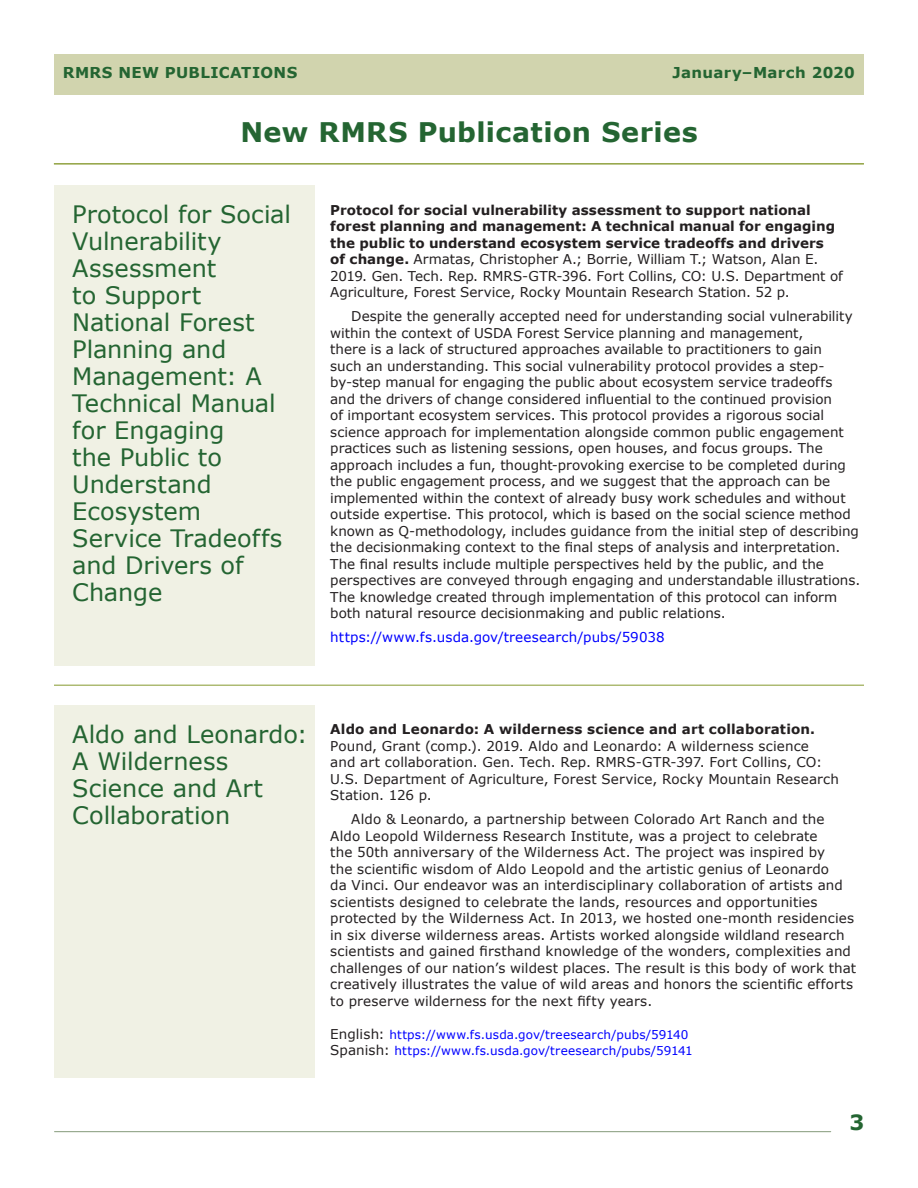
<style>
.page{position:relative;width:918px;height:1188px;background:#fff}
.page>*{position:absolute;margin:0;border:0;box-sizing:border-box;transform-origin:0 0}
.RMRS_heading{font:700 27px "Verdana";letter-spacing:.01em;color:#246532}
.Order_Title{font:24px/27px "Verdana";letter-spacing:-.005em;color:#246532}
.t1{font:700 21px "Verdana";color:#246532}
.t2{font:700 15px "Verdana";letter-spacing:.025em;color:#246532}
.Publication_bottom{font:13.5px/16.5px "Verdana";color:#231f20}
.Publication_bottom-2{font:700 13.5px/16.5px "Verdana";color:#231f20}
.Publication_bottom-3{font:13.5px "Verdana";letter-spacing:.01em;color:#00f}
.Publication_bottom-4{font:12px/16.5px "Verdana";letter-spacing:.015em;color:#00f}
.s1{font-weight:400}
.s2{font-weight:700}
.s3{font-size:13.5px;color:#231f20}
</style>
<div class="page">
<hr style="left:55px;top:1131px;width:776px;height:1px;background:#92a589">
<div style="left:54px;top:54px;width:810px;height:40px;background:#d1d4ae"></div>
<hr style="left:54px;top:163px;width:810px;height:1px;background:#93a445">
<div style="left:54px;top:705px;width:261px;height:373px;background:#f0f1e4"></div>
<hr style="left:54px;top:685px;width:810px;height:1px;background:#93a445">
<div style="left:54px;top:185px;width:261px;height:481px;background:#f0f1e4"></div>
<p class="t2" style="left:63px;top:63px;width:236px">RMRS NEW PUBLICATIONS</p>
<p class="t2" style="left:672px;top:63px;width:184px">January–March 2020</p>
<p class="RMRS_heading" style="left:240px;top:115px;width:459px">New RMRS Publication Series</p>
<p class="Order_Title" style="left:72px;top:201px;width:220px">Protocol for Social<br>Vulnerability<br>Assessment<br>to Support<br>National Forest<br>Planning and<br>Management: A<br>Technical Manual for Engaging<br>the Public to<br>Understand<br>Ecosystem<br>Service Tradeoffs and Drivers of<br>Change</p>
<p class="Publication_bottom-2" style="left:330px;top:202px;width:514px">Protocol for social vulnerability assessment to support national forest planning and management: A technical manual for engaging the public to understand ecosystem service tradeoffs and drivers<br>of change. <span class="s1">Armatas, Christopher A.; Borrie, William T.; Watson, Alan E.<br>2019. Gen. Tech. Rep. RMRS-GTR-396. Fort Collins, CO: U.S. Department of Agriculture, Forest Service, Rocky Mountain Research Station. 52 p.</span></p>
<p class="Publication_bottom" style="left:330px;top:308px;width:532px;text-indent:21px">Despite the generally accepted need for understanding social vulnerability within the context of USDA Forest Service planning and management,<br>there is a lack of structured approaches available to practitioners to gain<br>such an understanding. This social vulnerability protocol provides a step&shy;by-step manual for engaging the public about ecosystem service tradeoffs and the drivers of change considered influential to the continued provision<br>of important ecosystem services. This protocol provides a rigorous social science approach for implementation alongside common public engagement practices such as listening sessions, open houses, and focus groups. The approach includes a fun, thought-provoking exercise to be completed during the public engagement process, and we suggest that the approach can be implemented within the context of already busy work schedules and without outside expertise. This protocol, which is based on the social science method known as Q-methodology, includes guidance from the initial step of describing the decisionmaking context to the final steps of analysis and interpretation.<br>The final results include multiple perspectives held by the public, and the perspectives are conveyed through engaging and understandable illustrations.<br>The knowledge created through implementation of this protocol can inform both natural resource decisionmaking and public relations.</p>
<p class="Publication_bottom-3" style="left:330px;top:629px;width:336px">https://www.fs.usda.gov/treesearch/pubs/59038</p>
<p class="Order_Title" style="left:72px;top:721px;width:237px">Aldo and Leonardo:<br>A Wilderness<br>Science and Art<br>Collaboration</p>
<p class="Publication_bottom" style="left:330px;top:721px;width:510px"><span class="s2">Aldo and Leonardo: A wilderness science and art collaboration.<br></span>Pound, Grant (comp.). 2019. Aldo and Leonardo: A wilderness science<br>and art collaboration. Gen. Tech. Rep. RMRS-GTR-397. Fort Collins, CO:<br>U.S. Department of Agriculture, Forest Service, Rocky Mountain Research Station. 126 p.</p>
<p class="Publication_bottom" style="left:330px;top:811px;width:527px;text-indent:21px">Aldo &amp; Leonardo, a partnership between Colorado Art Ranch and the Aldo Leopold Wilderness Research Institute, was a project to celebrate<br>the 50th anniversary of the Wilderness Act. The project was inspired by<br>the scientific wisdom of Aldo Leopold and the artistic genius of Leonardo<br>da Vinci. Our endeavor was an interdisciplinary collaboration of artists and scientists designed to celebrate the lands, resources and opportunities protected by the Wilderness Act. In 2013, we hosted one-month residencies in six diverse wilderness areas. Artists worked alongside wildland research scientists and gained firsthand knowledge of the wonders, complexities and challenges of our nation’s wildest places. The result is this body of work that creatively illustrates the value of wild areas and honors the scientific efforts to preserve wilderness for the next fifty years.</p>
<p class="Publication_bottom-4" style="left:330px;top:1026px;width:364px"><span class="s3">English:</span> https://www.fs.usda.gov/treesearch/pubs/59140<br><span class="s3">Spanish:</span> https://www.fs.usda.gov/treesearch/pubs/59141</p>
<h3 class="t1" style="left:849px;top:1109px;width:16px">3</h3>
</div>
